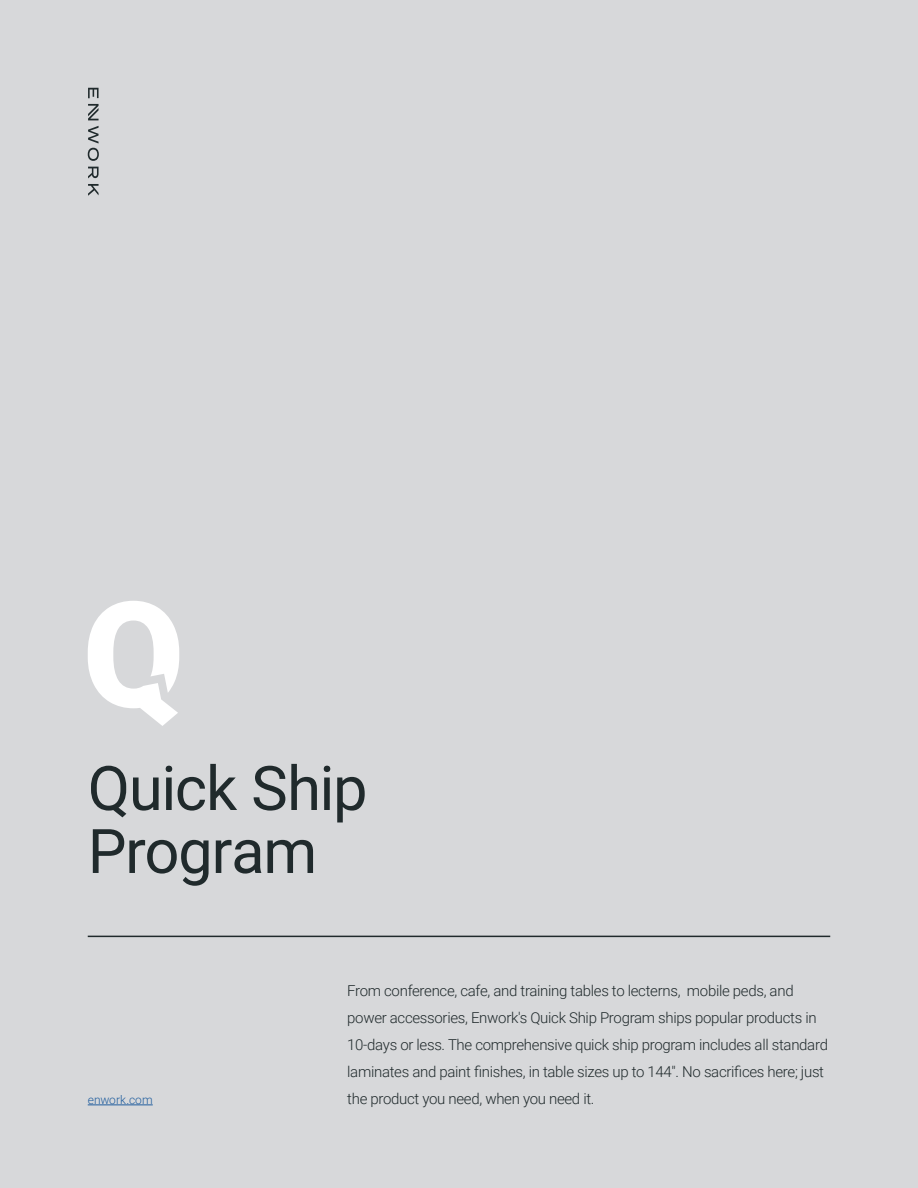
<style>
.page{position:relative;width:918px;height:1188px;background:#d7d8da}
.page>*{position:absolute;margin:0;border:0;box-sizing:border-box;transform-origin:0 0}
.t1{font:61.5px/63px "Roboto";letter-spacing:-.02em;color:#202a2c}
.t2{font:300 15px/27px "Roboto";letter-spacing:-.02em;color:#202a2c}
.t3{font:300 12px "Roboto";letter-spacing:.005em;color:#215e9e}
</style>
<div class="page">
<hr style="left:88px;top:1105px;width:65px;height:1px;background:#215e9e">
<svg style="left:88px;top:126px;width:11px;height:35px"></svg>
<svg style="left:88px;top:167px;width:11px;height:11px"></svg>
<svg style="left:88px;top:184px;width:11px;height:12px"></svg>
<svg style="left:88px;top:88px;width:11px;height:10px"></svg>
<svg style="left:88px;top:104px;width:11px;height:16px"></svg>
<svg style="left:88px;top:601px;width:91px;height:125px"></svg>
<hr style="left:88px;top:936px;width:742px;height:1px;background:#202a2c">
<h1 class="t1" style="left:88px;top:754px;width:281px">Quick Ship<br>Program</h1>
<p class="t3" style="left:88px;top:1091px;width:66px">enwork.com</p>
<p class="t2" style="left:347px;top:977px;width:482px">From conference, cafe, and training tables to lecterns, mobile peds, and power accessories, Enwork's Quick Ship Program ships popular products in 10-days or less. The comprehensive quick ship program includes all standard laminates and paint finishes, in table sizes up to 144". No sacrifices here; just the product you need, when you need it.</p>
</div>
